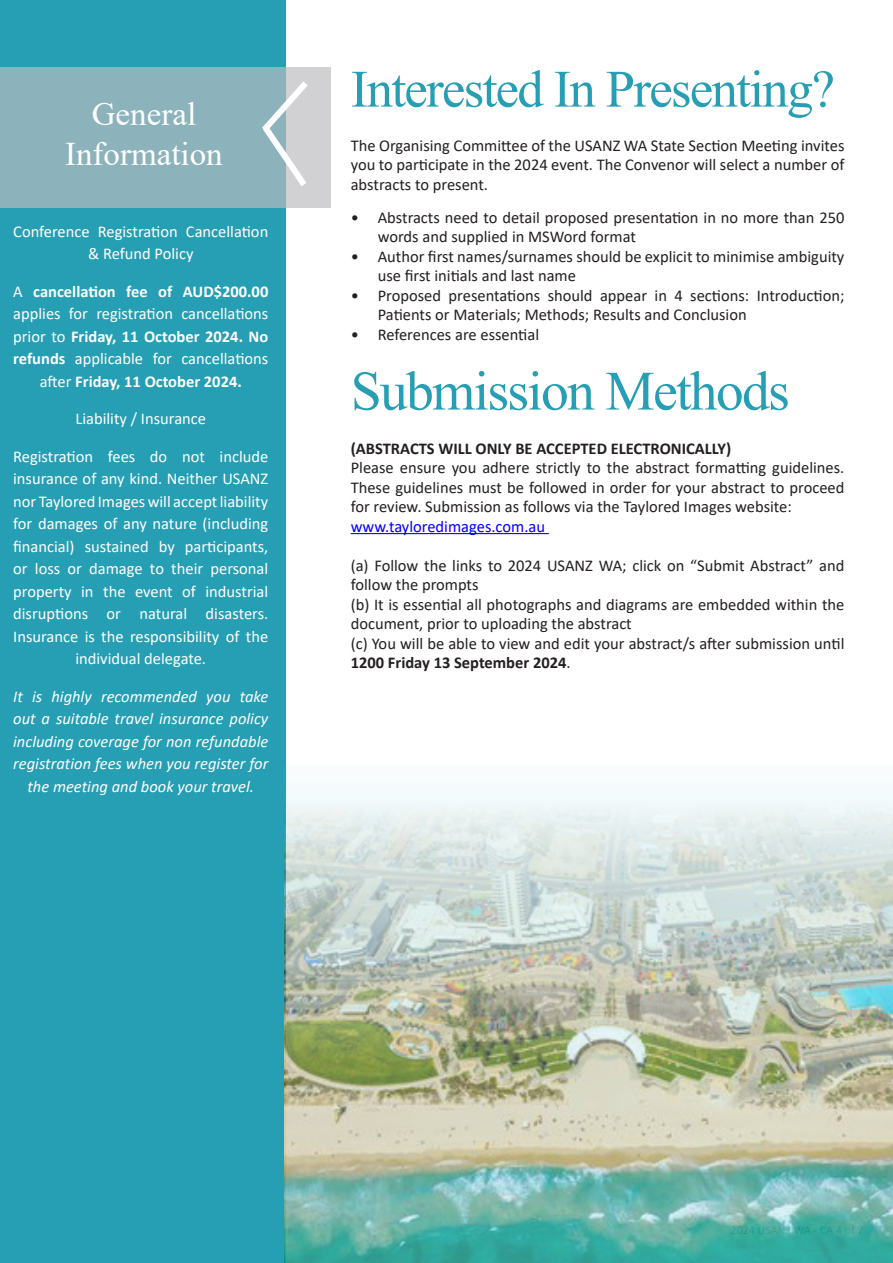
<style>
.page{position:relative;width:893px;height:1263px;background:#fff}
.page>*{position:absolute;margin:0;border:0;box-sizing:border-box;transform-origin:0 0}
.t1{font:55.5px "Times New Roman";letter-spacing:-.03em;color:#269eb3}
.t2{font:52.5px "Times New Roman";letter-spacing:-.03em;color:#269eb3}
.t3{font:33px/39.6px "Times New Roman";color:#fff;text-align:center}
.t4{font:16.5px/19.5px "Calibri";color:#231f20}
.t5{font:16.5px/22.5px "Calibri";color:#fff;text-align:center}
.t6{font:italic 16.5px/22.5px "Calibri";color:#fff;text-align:center}
.t7{font:700 16.5px/22.5px "Calibri";color:#fff;text-align:center}
.t8{font:700 16.5px "Calibri";color:#231f20}
.t9{font:16.5px "Calibri";color:#00f}
.s1{font-weight:400}
.s2{font-weight:700}
</style>
<div class="page">
<div style="left:0;top:0;width:285px;height:1263px;background:#269eb3"></div>
<hr style="left:351px;top:533px;width:198px;height:1px;background:#00f">
<svg style="left:0;top:67px;width:331px;height:140px;background:#91b5bc"></svg>
<svg style="left:256px;top:75px;width:58px;height:118px;background:#b6c8cc"></svg>
<img style="left:285px;top:765px;width:608px;height:498px">
<p class="t3" style="left:65px;top:94px;width:159px">General<br>Information</p>
<p class="t5" style="left:13px;top:219px;width:257px">Conference Registration Cancellation &amp; Refund Policy</p>
<p class="t7" style="left:13px;top:280px;width:257px"><span class="s1">A</span> cancellation fee of AUD$200.00 <span class="s1">applies for registration cancellations prior to</span> Friday, 11 October 2024. No refunds <span class="s1">applicable for cancellations after</span> Friday, 11 October 2024.</p>
<p class="t5" style="left:75px;top:407px;width:132px">Liability / Insurance</p>
<p class="t5" style="left:13px;top:444px;width:257px">Registration fees do not include insurance of any kind. Neither USANZ nor Taylored Images will accept liability for damages of any nature (including financial) sustained by participants, or loss or damage to their personal property in the event of industrial disruptions or natural disasters.<br>Insurance is the responsibility of the individual delegate.</p>
<p class="t6" style="left:13px;top:684px;width:257px">It is highly recommended you take out a suitable travel insurance policy including coverage for non refundable registration fees when you register for the meeting and book your travel.</p>
<p class="t2" style="left:351px;top:52px;width:486px">Interested In Presenting?</p>
<p class="t4" style="left:351px;top:135px;width:495px;text-align:justify">The Organising Committee of the USANZ WA State Section Meeting invites you to participate in the 2024 event. The Convenor will select a number of abstracts to present.</p>
<p class="t4" style="left:378px;top:207px;width:468px;text-indent:-27px">• Abstracts need to detail proposed presentation in no more than 250 words and supplied in MSWord format</p>
<p class="t4" style="left:378px;top:246px;width:468px;text-indent:-27px">• Author first names/surnames should be explicit to minimise ambiguity use first initials and last name</p>
<p class="t4" style="left:378px;top:285px;width:468px;text-indent:-27px">• Proposed presentations should appear in 4 sections: Introduction;<br>Patients or Materials; Methods; Results and Conclusion</p>
<p class="t4" style="left:351px;top:324px;width:190px">• References are essential</p>
<p class="t1" style="left:351px;top:352px;width:440px">Submission Methods</p>
<p class="t8" style="left:351px;top:437px;width:382px">(ABSTRACTS WILL ONLY BE ACCEPTED ELECTRONICALLY)</p>
<p class="t4" style="left:351px;top:458px;width:495px;text-align:justify">Please ensure you adhere strictly to the abstract formatting guidelines.<br>These guidelines must be followed in order for your abstract to proceed for review. Submission as follows via the Taylored Images website:</p>
<p class="t9" style="left:351px;top:515px;width:196px">www.tayloredimages.com.au</p>
<p class="t4" style="left:351px;top:555px;width:495px">(a) Follow the links to 2024 USANZ WA; click on “Submit Abstract” and follow the prompts</p>
<p class="t4" style="left:351px;top:594px;width:495px">(b) It is essential all photographs and diagrams are embedded within the document, prior to uploading the abstract</p>
<p class="t4" style="left:351px;top:633px;width:495px">(c) You will be able to view and edit your abstract/s after submission until<br><span class="s2">1200 Friday 13 September 2024</span>.</p>
</div>
